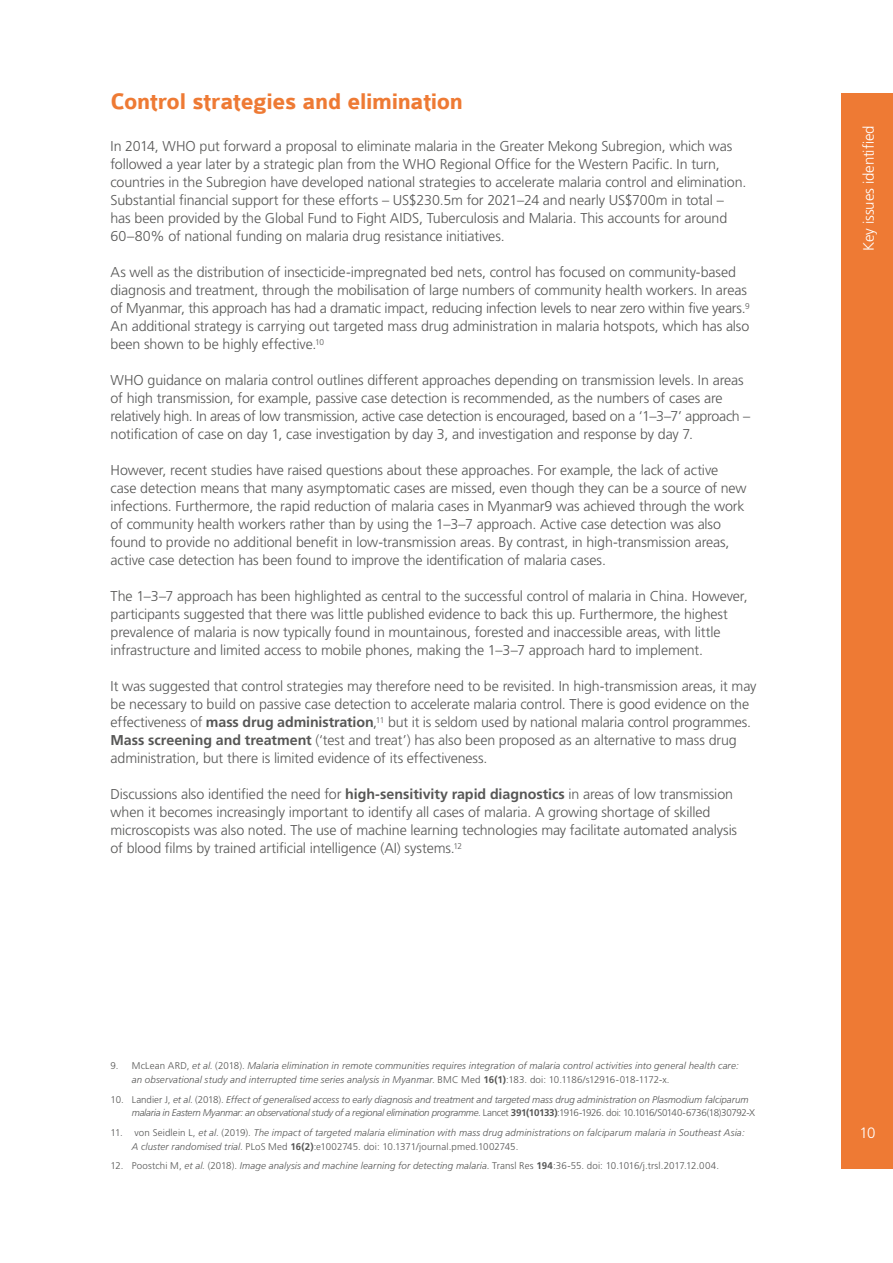
<style>
.page{position:relative;width:893px;height:1263px;background:#fff}
.page>*{position:absolute;margin:0;border:0;box-sizing:border-box;transform-origin:0 0}
.t1{font:700 24px "Colaborate";letter-spacing:-.015em;color:#ee7a34}
.t2{font:300 15px "Frutiger";letter-spacing:-.01em;color:#fff}
.t3{font:300 14.25px/18px "Frutiger";letter-spacing:-.01em;color:#575756}
.t4{font:italic 300 9.75px/13.5px "Frutiger";letter-spacing:.01em;color:#575756}
.t5{font:300 9.75px "Frutiger";letter-spacing:.01em;color:#575756}
.s1{font-weight:700}
.s2{font-style:normal}
.s3{font-weight:700;font-style:normal}
.s4{font-style:italic}
</style>
<div class="page">
<div style="left:842px;top:94px;width:51px;height:1075px;background:#ee7a34"></div>
<h1 class="t1" style="left:111px;top:89px;width:354px">Control strategies and elimination</h1>
<p class="t3" style="left:111px;top:137px;width:637px">In 2014, WHO put forward a proposal to eliminate malaria in the Greater Mekong Subregion, which was followed a year later by a strategic plan from the WHO Regional Office for the Western Pacific. In turn, countries in the Subregion have developed national strategies to accelerate malaria control and elimination.<br>Substantial financial support for these efforts – US$230.5m for 2021–24 and nearly US$700m in total – has been provided by the Global Fund to Fight AIDS, Tuberculosis and Malaria. This accounts for around 60–80% of national funding on malaria drug resistance initiatives.</p>
<p class="t3" style="left:111px;top:263px;width:641px">As well as the distribution of insecticide-impregnated bed nets, control has focused on community-based diagnosis and treatment, through the mobilisation of large numbers of community health workers. In areas of Myanmar, this approach has had a dramatic impact, reducing infection levels to near zero within five years.<sup>9<br></sup>An additional strategy is carrying out targeted mass drug administration in malaria hotspots, which has also been shown to be highly effective.<sup>10</sup></p>
<p class="t3" style="left:111px;top:371px;width:641px">WHO guidance on malaria control outlines different approaches depending on transmission levels. In areas of high transmission, for example, passive case detection is recommended, as the numbers of cases are relatively high. In areas of low transmission, active case detection is encouraged, based on a ‘1–3–7’ approach – notification of case on day 1, case investigation by day 3, and investigation and response by day 7.</p>
<p class="t3" style="left:111px;top:461px;width:638px">However, recent studies have raised questions about these approaches. For example, the lack of active case detection means that many asymptomatic cases are missed, even though they can be a source of new infections. Furthermore, the rapid reduction of malaria cases in Myanmar9 was achieved through the work of community health workers rather than by using the 1–3–7 approach. Active case detection was also found to provide no additional benefit in low-transmission areas. By contrast, in high-transmission areas, active case detection has been found to improve the identification of malaria cases.</p>
<p class="t3" style="left:111px;top:587px;width:639px">The 1–3–7 approach has been highlighted as central to the successful control of malaria in China. However, participants suggested that there was little published evidence to back this up. Furthermore, the highest prevalence of malaria is now typically found in mountainous, forested and inaccessible areas, with little infrastructure and limited access to mobile phones, making the 1–3–7 approach hard to implement.</p>
<p class="t3" style="left:111px;top:677px;width:647px">It was suggested that control strategies may therefore need to be revisited. In high-transmission areas, it may be necessary to build on passive case detection to accelerate malaria control. There is good evidence on the effectiveness of <span class="s1">mass drug administration</span>,<sup>11</sup> but it is seldom used by national malaria control programmes.<br><span class="s1">Mass screening and treatment</span> (‘test and treat’) has also been proposed as an alternative to mass drug administration, but there is limited evidence of its effectiveness.</p>
<p class="t3" style="left:111px;top:785px;width:628px">Discussions also identified the need for <span class="s1">high-sensitivity rapid diagnostics</span> in areas of low transmission when it becomes increasingly important to identify all cases of malaria. A growing shortage of skilled microscopists was also noted. The use of machine learning technologies may facilitate automated analysis of blood films by trained artificial intelligence (AI) systems.<sup>12</sup></p>
<p class="t4" style="left:132px;top:1059px;width:608px;text-indent:-21px"><span class="s2">9. McLean ARD,</span> et al<span class="s2">. (2018).</span> Malaria elimination in remote communities requires integration of malaria control activities into general health care: an observational study and interrupted time series analysis in Myanmar<span class="s2">. BMC Med</span> <span class="s3">16(1)</span><span class="s2">:183. doi: 10.1186/s12916-018-1172-x.</span></p>
<p class="t4" style="left:132px;top:1092px;width:625px;text-indent:-21px"><span class="s2">10. Landier J,</span> et al<span class="s2">. (2018).</span> Effect of generalised access to early diagnosis and treatment and targeted mass drug administration on Plasmodium falciparum malaria in Eastern Myanmar: an observational study of a regional elimination programme<span class="s2">. Lancet</span> <span class="s3">391(10133)</span><span class="s2">:1916-1926. doi: 10.1016/S0140-6736(18)30792-X</span></p>
<p class="t4" style="left:132px;top:1126px;width:614px;text-indent:-21px"><span class="s2">11. von Seidlein L,</span> et al<span class="s2">. (2019).</span> The impact of targeted malaria elimination with mass drug administrations on falciparum malaria in Southeast Asia:<br>A cluster randomised trial<span class="s2">. PLoS Med</span> <span class="s3">16(2)</span><span class="s2">:e1002745. doi: 10.1371/journal.pmed.1002745.</span></p>
<p class="t5" style="left:111px;top:1160px;width:610px">12. Poostchi M, <span class="s4">et al</span>. (2018). <span class="s4">Image analysis and machine learning for detecting malaria</span>. Transl Res <span class="s1">194</span>:36-55. doi: 10.1016/j.trsl.2017.12.004.</p>
<p class="t2" style="left:860px;top:251px;width:127px;rotate:-90deg">Key issues identified</p>
<p class="t2" style="left:859px;top:1124px;width:18px">10</p>
</div>
